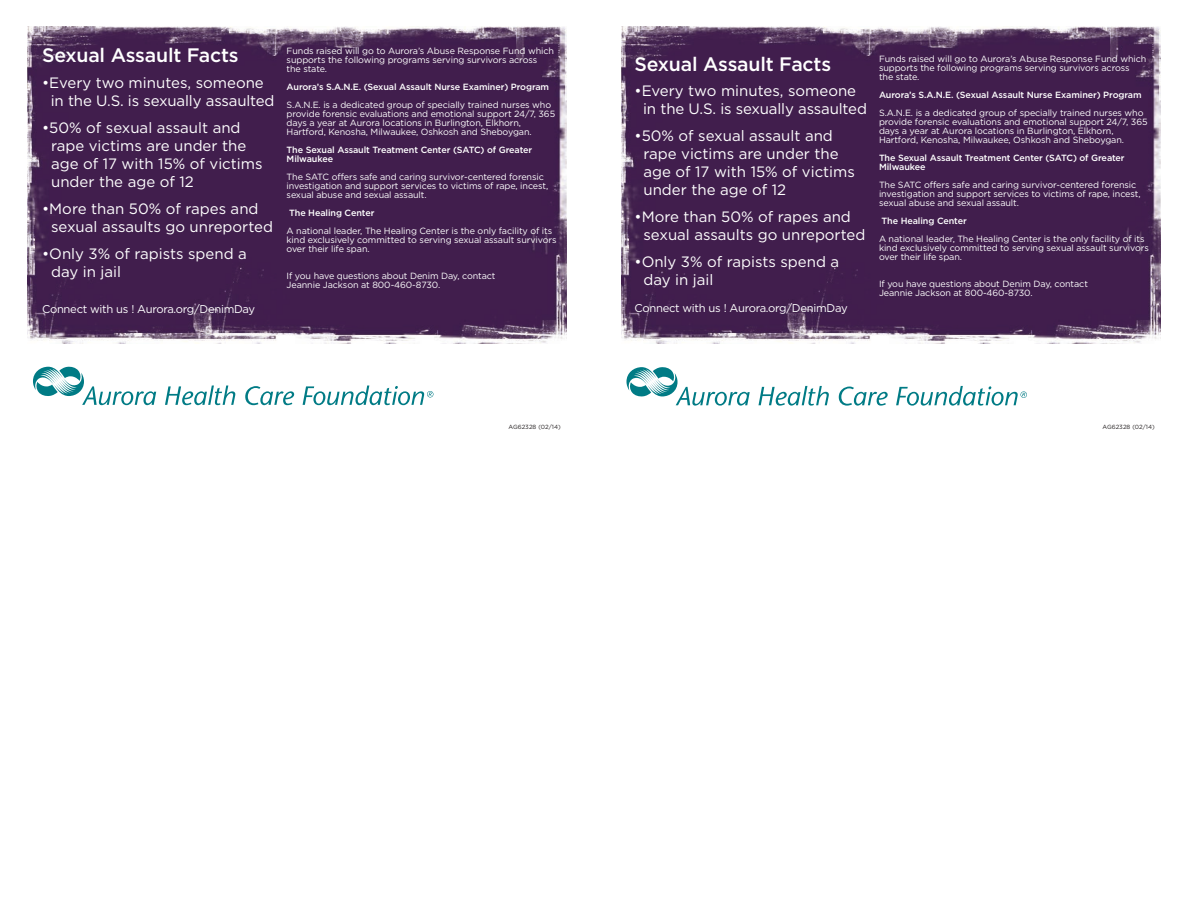
<style>
.page{position:relative;width:1188px;height:918px;background:#fff}
.page>*{position:absolute;margin:0;border:0;box-sizing:border-box;transform-origin:0 0}
.t1{font:500 19.5px "Gotham";letter-spacing:-.01em;color:#fff}
.t2{font:15px/18px "Gotham";color:#fff}
.t3{font:11.25px "Gotham";letter-spacing:-.025em;color:#fff}
.t4{font:9px/9px "Gotham";letter-spacing:-.01em;color:#fff}
.t5{font:500 9px/9px "Gotham";letter-spacing:-.01em;color:#fff}
.t6{font:6px "Gotham";color:#231f20}
</style>
<div class="page">
<img style="left:27px;top:27px;width:540px;height:316px">
<img style="left:621px;top:27px;width:540px;height:316px">
<svg style="left:165px;top:386px;width:70px;height:19px"></svg>
<svg style="left:245px;top:386px;width:49px;height:19px"></svg>
<svg style="left:303px;top:386px;width:130px;height:19px"></svg>
<svg style="left:33px;top:367px;width:123px;height:38px"></svg>
<svg style="left:759px;top:386px;width:70px;height:20px"></svg>
<svg style="left:839px;top:387px;width:49px;height:19px"></svg>
<svg style="left:896px;top:386px;width:131px;height:20px"></svg>
<svg style="left:626px;top:367px;width:124px;height:39px"></svg>
<h1 class="t1" style="left:42px;top:42px;width:198px">Sexual Assault Facts</h1>
<h2 class="t2" style="left:51px;top:73px;width:225px;text-indent:-9px">•Every two minutes, someone in the U.S. is sexually assaulted</h2>
<h2 class="t2" style="left:51px;top:118px;width:213px;text-indent:-9px">•50% of sexual assault and rape victims are under the age of 17 with 15% of victims under the age of 12</h2>
<h2 class="t2" style="left:51px;top:199px;width:223px;text-indent:-9px">•More than 50% of rapes and sexual assaults go unreported</h2>
<h2 class="t2" style="left:51px;top:244px;width:197px;text-indent:-9px">•Only 3% of rapists spend a day in jail</h2>
<p class="t4" style="left:287px;top:46px;width:269px">Funds raised will go to Aurora’s Abuse Response Fund which supports the following programs serving survivors across<br>the state.</p>
<p class="t5" style="left:287px;top:82px;width:264px">Aurora’s S.A.N.E. (Sexual Assault Nurse Examiner) Program</p>
<p class="t4" style="left:287px;top:100px;width:270px">S.A.N.E. is a dedicated group of specially trained nurses who provide forensic evaluations and emotional support 24/7, 365 days a year at Aurora locations in Burlington, Elkhorn, Hartford, Kenosha, Milwaukee, Oshkosh and Sheboygan.</p>
<p class="t5" style="left:287px;top:145px;width:247px">The Sexual Assault Treatment Center (SATC) of Greater<br>Milwaukee</p>
<p class="t4" style="left:287px;top:172px;width:263px">The SATC offers safe and caring survivor-centered forensic investigation and support services to victims of rape, incest, sexual abuse and sexual assault.</p>
<p class="t5" style="left:289px;top:208px;width:87px">The Healing Center</p>
<p class="t4" style="left:287px;top:226px;width:271px">A national leader, The Healing Center is the only facility of its kind exclusively committed to serving sexual assault survivors over their life span.</p>
<p class="t4" style="left:287px;top:271px;width:211px">If you have questions about Denim Day, contact<br>Jeannie Jackson at 800-460-8730.</p>
<h1 class="t1" style="left:634px;top:51px;width:198px">Sexual Assault Facts</h1>
<h2 class="t2" style="left:643px;top:82px;width:225px;text-indent:-9px">•Every two minutes, someone in the U.S. is sexually assaulted</h2>
<h2 class="t2" style="left:644px;top:127px;width:213px;text-indent:-9px">•50% of sexual assault and rape victims are under the age of 17 with 15% of victims under the age of 12</h2>
<h2 class="t2" style="left:644px;top:208px;width:223px;text-indent:-9px">•More than 50% of rapes and sexual assaults go unreported</h2>
<h2 class="t2" style="left:644px;top:253px;width:197px;text-indent:-9px">•Only 3% of rapists spend a day in jail</h2>
<p class="t3" style="left:42px;top:302px;width:215px">Connect with us ! Aurora.org/DenimDay</p>
<p class="t3" style="left:634px;top:301px;width:215px">Connect with us ! Aurora.org/DenimDay</p>
<p class="t4" style="left:879px;top:54px;width:269px">Funds raised will go to Aurora’s Abuse Response Fund which supports the following programs serving survivors across<br>the state.</p>
<p class="t5" style="left:879px;top:90px;width:264px">Aurora’s S.A.N.E. (Sexual Assault Nurse Examiner) Program</p>
<p class="t4" style="left:879px;top:108px;width:270px">S.A.N.E. is a dedicated group of specially trained nurses who provide forensic evaluations and emotional support 24/7, 365 days a year at Aurora locations in Burlington, Elkhorn, Hartford, Kenosha, Milwaukee, Oshkosh and Sheboygan.</p>
<p class="t5" style="left:879px;top:153px;width:247px">The Sexual Assault Treatment Center (SATC) of Greater<br>Milwaukee</p>
<p class="t4" style="left:879px;top:180px;width:263px">The SATC offers safe and caring survivor-centered forensic investigation and support services to victims of rape, incest, sexual abuse and sexual assault.</p>
<p class="t5" style="left:882px;top:216px;width:87px">The Healing Center</p>
<p class="t4" style="left:879px;top:234px;width:271px">A national leader, The Healing Center is the only facility of its kind exclusively committed to serving sexual assault survivors over their life span.</p>
<p class="t4" style="left:879px;top:279px;width:211px">If you have questions about Denim Day, contact<br>Jeannie Jackson at 800-460-8730.</p>
<p class="t6" style="left:509px;top:423px;width:54px">AG62328 (02/14)</p>
<p class="t6" style="left:1103px;top:423px;width:54px">AG62328 (02/14)</p>
</div>
